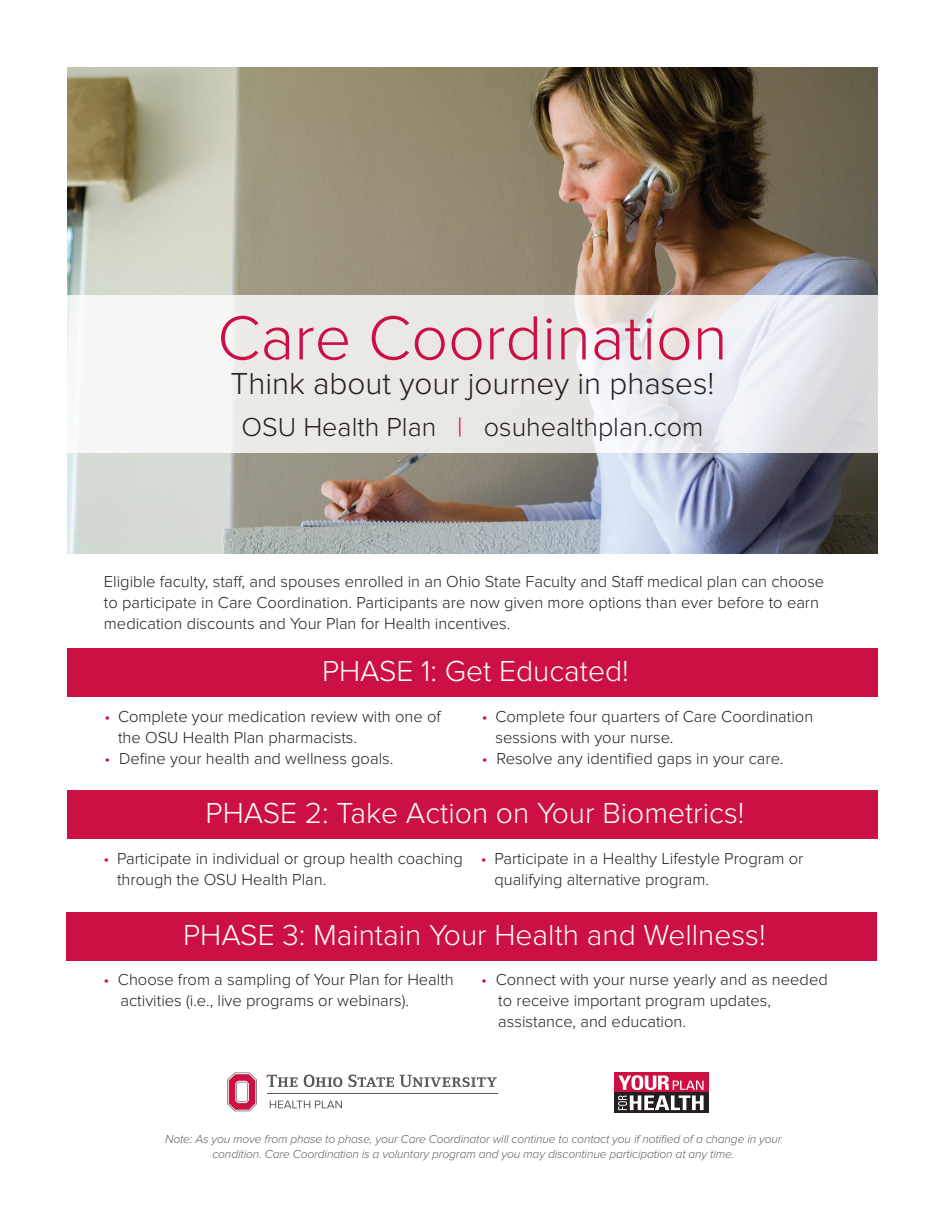
<style>
.page{position:relative;width:945px;height:1215px;background:#fff}
.page>*{position:absolute;margin:0;border:0;box-sizing:border-box;transform-origin:0 0}
.t1{font:300 64.5px "Proxima Nova";color:#cd1044}
.t2{font:300 31.5px "Proxima Nova";color:#231f20}
.t3{font:300 30px "Proxima Nova";color:#fff}
.t4{font:300 27px "Proxima Nova";color:#231f20}
.t5{font:300 16.5px/21px "Proxima Nova";color:#231f20}
.t6{font:italic 300 12px/14.4px "Proxima Nova";letter-spacing:-.01em;color:#5f5f62;text-align:center}
.s1{color:#cd1044}
</style>
<div class="page">
<img style="left:68px;top:68px;width:810px;height:486px">
<div style="left:67px;top:648px;width:811px;height:49px;background:#cd1044"></div>
<svg style="left:227px;top:1073px;width:30px;height:38px"></svg>
<hr style="left:267px;top:1093px;width:231px;height:1px;background:#57585a">
<svg style="left:267px;top:1075px;width:31px;height:12px"></svg>
<svg style="left:304px;top:1075px;width:38px;height:12px"></svg>
<svg style="left:348px;top:1075px;width:46px;height:12px"></svg>
<svg style="left:400px;top:1075px;width:97px;height:12px"></svg>
<svg style="left:270px;top:1101px;width:72px;height:7px"></svg>
<div style="left:614px;top:1073px;width:94px;height:20px;background:#cd1044"></div>
<svg style="left:614px;top:1092px;width:94px;height:21px"></svg>
<svg style="left:618px;top:1075px;width:86px;height:35px"></svg>
<div style="left:67px;top:791px;width:811px;height:48px;background:#cd1044"></div>
<svg style="left:67px;top:295px;width:811px;height:157px;fill:#ebe9e6"></svg>
<div style="left:66px;top:912px;width:811px;height:49px;background:#cd1044"></div>
<p class="t1" style="left:217px;top:301px;width:512px">Care Coordination</p>
<p class="t2" style="left:231px;top:365px;width:485px">Think about your journey in phases!</p>
<p class="t4" style="left:242px;top:411px;width:463px">OSU Health Plan <span class="s1">|</span> osuhealthplan.com</p>
<p class="t5" style="left:104px;top:571px;width:722px">Eligible faculty, staff, and spouses enrolled in an Ohio State Faculty and Staff medical plan can choose to participate in Care Coordination. Participants are now given more options than ever before to earn medication discounts and Your Plan for Health incentives.</p>
<p class="t3" style="left:322px;top:654px;width:308px">PHASE 1: Get Educated!</p>
<p class="t5" style="left:495px;top:706px;width:319px;text-indent:-14px"><span class="s1">•</span> Complete four quarters of Care Coordination sessions with your nurse.</p>
<p class="t5" style="left:482px;top:748px;width:303px"><span class="s1">•</span> Resolve any identified gaps in your care.</p>
<p class="t3" style="left:206px;top:796px;width:540px">PHASE 2: Take Action on Your Biometrics!</p>
<p class="t5" style="left:117px;top:848px;width:347px;text-indent:-14px"><span class="s1">•</span> Participate in individual or group health coaching through the OSU Health Plan.</p>
<p class="t5" style="left:494px;top:848px;width:311px;text-indent:-14px"><span class="s1">•</span> Participate in a Healthy Lifestyle Program or qualifying alternative program.</p>
<p class="t5" style="left:118px;top:706px;width:324px;text-indent:-14px"><span class="s1">•</span> Complete your medication review with one of the OSU Health Plan pharmacists.</p>
<p class="t5" style="left:105px;top:748px;width:290px"><span class="s1">•</span> Define your health and wellness goals.</p>
<p class="t3" style="left:183px;top:918px;width:584px">PHASE 3: Maintain Your Health and Wellness!</p>
<p class="t5" style="left:498px;top:969px;width:331px;text-indent:-17px"><span class="s1">•</span> Connect with your nurse yearly and as needed to receive important program updates, assistance, and education.</p>
<p class="t5" style="left:121px;top:969px;width:335px;text-indent:-17px"><span class="s1">•</span> Choose from a sampling of Your Plan for Health activities (i.e., live programs or webinars).</p>
<p class="t6" style="left:165px;top:1132px;width:618px">Note: As you move from phase to phase, your Care Coordinator will continue to contact you if notified of a change in your condition. Care Coordination is a voluntary program and you may discontinue participation at any time.</p>
</div>
